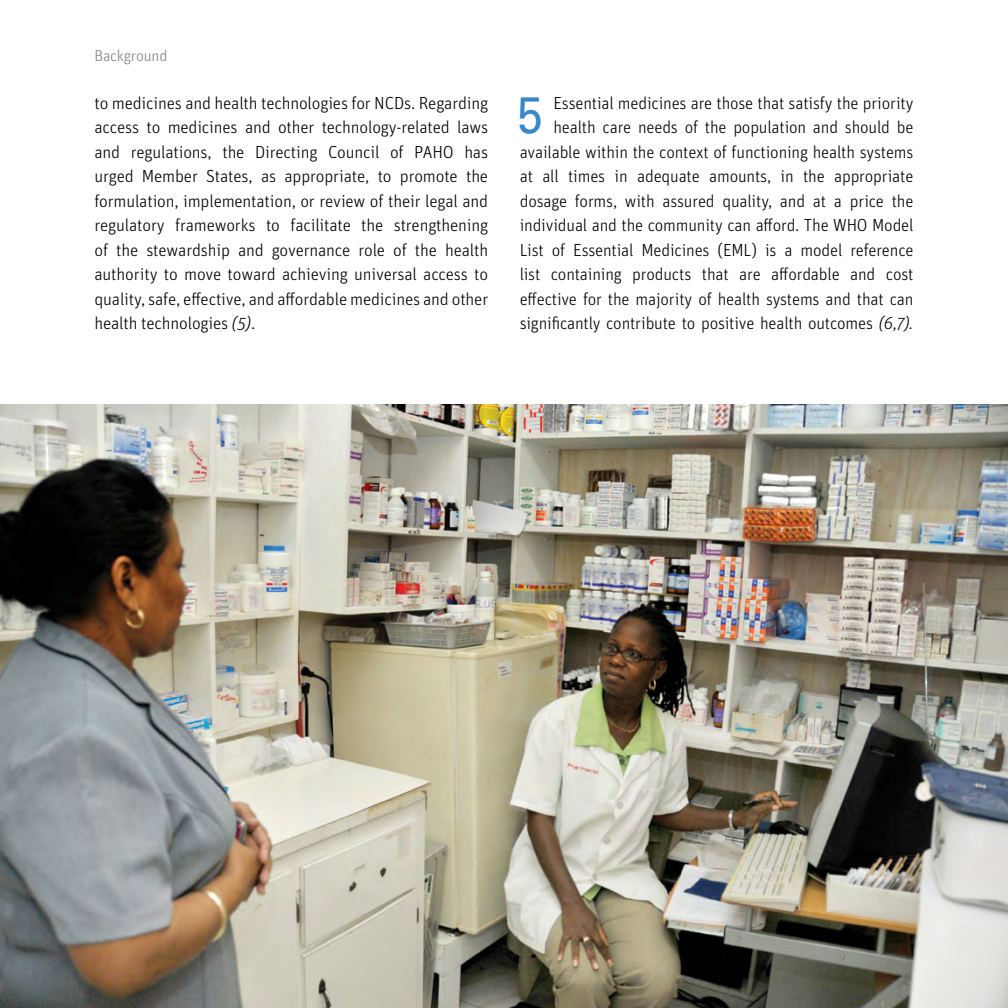
<style>
.page{position:relative;width:1008px;height:1008px;background:#fff}
.page>*{position:absolute;margin:0;border:0;box-sizing:border-box;transform-origin:0 0}
.Body_text_initial_ca{font:51.45px "Univers";color:#3a86c6;scale:.9 1}
.Body_text_initial_ca-2{font:300 17.5px/24.5px "Unit";letter-spacing:-.01em;color:#000;text-align:justify}
.t1{font:300 15.75px "Unit";letter-spacing:-.01em;color:#808285}
.s1{font-style:italic}
</style>
<div class="page">
<img style="left:0;top:404px;width:1008px;height:604px">
<p class="t1" style="left:94px;top:45px;width:74px">Background</p>
<p class="Body_text_initial_ca-2" style="left:94px;top:90px;width:395px">to medicines and health technologies for NCDs. Regarding access to medicines and other technology-related laws and regulations, the Directing Council of PAHO has urged Member States, as appropriate, to promote the formulation, implementation, or review of their legal and regulatory frameworks to facilitate the strengthening of the stewardship and governance role of the health authority to move toward achieving universal access to quality, safe, effective, and affordable medicines and other health technologies <span class="s1">(5)</span>.</p>
<p class="Body_text_initial_ca" style="left:517px;top:84px;width:30px">5</p>
<p class="Body_text_initial_ca-2" style="left:520px;top:90px;width:395px;text-align:right">Essential medicines are those that satisfy the priority health care needs of the population and should be available within the context of functioning health systems at all times in adequate amounts, in the appropriate dosage forms, with assured quality, and at a price the individual and the community can afford. The WHO Model List of Essential Medicines (EML) is a model reference list containing products that are affordable and cost effective for the majority of health systems and that can significantly contribute to positive health outcomes <span class="s1">(6,7).</span></p>
</div>
